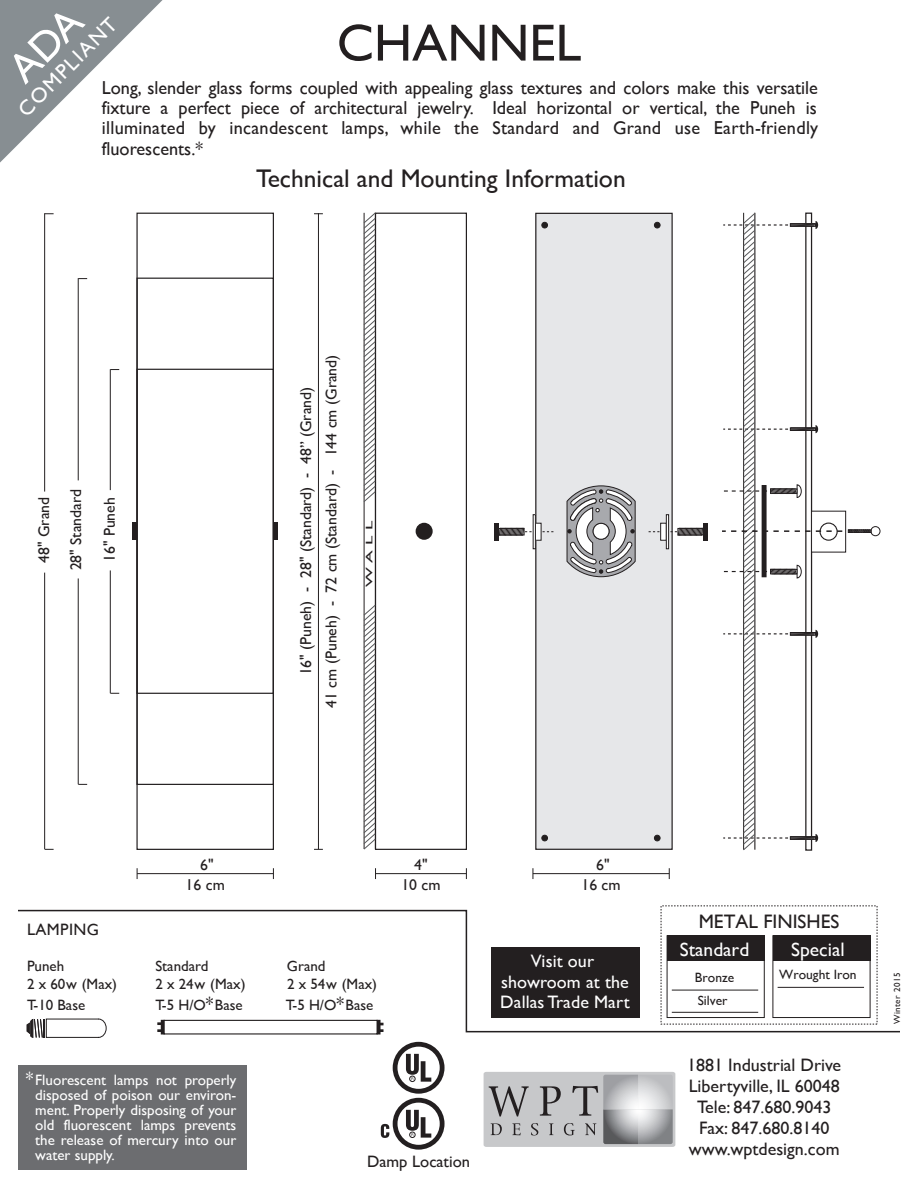
<style>
.page{position:relative;width:918px;height:1188px;background:#fff}
.page>*{position:absolute;margin:0;border:0;box-sizing:border-box;transform-origin:0 0}
.t1{font:52.5px "Gill Sans";color:#231f20}
.t2{font:25.5px "Gill Sans";color:#231f20}
.t3{font:21px "Gill Sans";color:#fff}
.t4{font:19.5px/28px "Gill Sans";color:#231f20}
.t5{font:19.5px "Gill Sans";color:#fff}
.t6{font:18.75px/20.2px "Gill Sans";letter-spacing:.015em;color:#231f20;text-align:justify}
.t7{font:18.75px "Gill Sans";color:#fff}
.t8{font:18px/21px "Gill Sans";color:#231f20;text-align:center}
.t9{font:18px/20.2px "Gill Sans";letter-spacing:.005em;color:#fff;text-align:center}
.t10{font:16.5px "Gill Sans";color:#231f20}
.t11{font:16.5px "Gill Sans";letter-spacing:.025em;color:#231f20}
.t12{font:15.75px/20.4px "Gill Sans";color:#231f20;text-align:center}
.t13{font:15px/15px "Gill Sans";color:#fff;text-align:justify}
.t14{font:15px "Gill Sans";color:#231f20}
.t15{font:13.5px/22.5px "Gill Sans";color:#231f20}
.t16{font:9.45px "Gill Sans";color:#231f20;scale:2 1}
.t17{font:9px "Gill Sans";letter-spacing:.05em;color:#231f20}
.s1{font-size:18.75px}
.s2{color:#fff}
</style>
<div class="page">
<hr style="left:318px;top:213px;width:1px;height:636px;background:#231f20">
<hr style="left:110px;top:570px;width:1px;height:123px;background:#231f20">
<hr style="left:110px;top:369px;width:1px;height:121px;background:#231f20">
<hr style="left:78px;top:578px;width:1px;height:206px;background:#231f20">
<hr style="left:78px;top:278px;width:1px;height:202px;background:#231f20">
<hr style="left:44px;top:573px;width:1px;height:276px;background:#231f20">
<hr style="left:44px;top:213px;width:1px;height:279px;background:#231f20">
<div style="left:136px;top:278px;width:138px;height:507px;border:1px solid #231f20"></div>
<hr style="left:137px;top:873px;width:136px;height:1px;background:#231f20">
<hr style="left:533px;top:873px;width:136px;height:1px;background:#231f20">
<hr style="left:133px;top:523px;width:4px;height:17px;background:#231f20">
<div style="left:273px;top:523px;width:5px;height:17px;background:#231f20"></div>
<div style="left:375px;top:213px;width:92px;height:637px;border:1px solid #231f20"></div>
<hr style="left:376px;top:873px;width:90px;height:1px;background:#231f20">
<div style="left:416px;top:523px;width:17px;height:17px;background:#231f20;border-radius:50%"></div>
<hr style="left:364px;top:213px;width:1px;height:636px;background:#231f20">
<hr style="left:375px;top:213px;width:1px;height:636px;background:#231f20">
<svg style="left:363px;top:604px;width:13px;height:246px"></svg>
<svg style="left:363px;top:212px;width:13px;height:291px"></svg>
<svg style="left:393px;top:1098px;width:52px;height:52px"></svg>
<div style="left:398px;top:1103px;width:42px;height:42px;background:#fff;border-radius:50%"></div>
<svg style="left:381px;top:1124px;width:8px;height:14px"></svg>
<svg style="left:393px;top:1042px;width:52px;height:52px"></svg>
<div style="left:397px;top:1047px;width:43px;height:42px;background:#fff;border-radius:50%"></div>
<svg style="left:406px;top:1110px;width:25px;height:28px"></svg>
<svg style="left:406px;top:1054px;width:25px;height:28px"></svg>
<svg style="left:18px;top:909px;width:882px;height:124px"></svg>
<div style="left:161px;top:1020px;width:4px;height:15px;border:1px solid #231f20"></div>
<svg style="left:157px;top:1022px;width:7px;height:10px"></svg>
<div style="left:377px;top:1020px;width:4px;height:15px;border:1px solid #231f20"></div>
<svg style="left:378px;top:1023px;width:6px;height:9px"></svg>
<div style="left:164px;top:1020px;width:213px;height:14px;background:#fff"></div>
<div style="left:164px;top:1020px;width:214px;height:15px;border:1px solid #231f20"></div>
<div style="left:536px;top:213px;width:136px;height:636px;background:#e6e7e9"></div>
<div style="left:535px;top:213px;width:138px;height:637px;border:1px solid #231f20"></div>
<hr style="left:495px;top:523px;width:4px;height:17px;background:#231f20">
<hr style="left:703px;top:523px;width:4px;height:17px;background:#231f20">
<svg style="left:499px;top:527px;width:54px;height:9px"></svg>
<svg style="left:649px;top:527px;width:54px;height:9px"></svg>
<svg style="left:542px;top:222px;width:6px;height:6px"></svg>
<svg style="left:654px;top:222px;width:6px;height:6px"></svg>
<svg style="left:542px;top:835px;width:6px;height:6px"></svg>
<svg style="left:654px;top:835px;width:6px;height:6px"></svg>
<div style="left:535px;top:523px;width:6px;height:17px;background:#fff"></div>
<div style="left:533px;top:514px;width:3px;height:35px;border:1px solid #231f20"></div>
<div style="left:661px;top:523px;width:5px;height:17px;background:#fff"></div>
<div style="left:660px;top:523px;width:7px;height:18px;border:1px solid #231f20"></div>
<div style="left:666px;top:514px;width:3px;height:35px;border:1px solid #231f20"></div>
<div style="left:811px;top:511px;width:35px;height:41px;border:1px solid #231f20"></div>
<div style="left:667px;top:935px;width:98px;height:83px;border:1px solid #231f20"></div>
<div style="left:667px;top:936px;width:97px;height:25px;background:#231f20"></div>
<hr style="left:672px;top:990px;width:86px;height:1px;background:#231f20">
<hr style="left:672px;top:1012px;width:86px;height:1px;background:#231f20">
<div style="left:772px;top:935px;width:99px;height:83px;border:1px solid #231f20"></div>
<div style="left:773px;top:936px;width:97px;height:25px;background:#231f20"></div>
<hr style="left:778px;top:987px;width:86px;height:1px;background:#231f20">
<svg style="left:484px;top:1072px;width:191px;height:75px;background:#b6b6b8"></svg>
<svg style="left:848px;top:529px;width:23px;height:4px"></svg>
<div style="left:871px;top:526px;width:9px;height:10px;border:1px solid #231f20;border-radius:50%"></div>
<svg style="left:722px;top:212px;width:120px;height:639px"></svg>
<div style="left:18px;top:1065px;width:228px;height:105px;background:#6c6d70"></div>
<svg style="left:26px;top:1018px;width:81px;height:20px"></svg>
<div style="left:491px;top:947px;width:149px;height:71px;background:#231f20"></div>
<svg style="left:567px;top:486px;width:68px;height:91px;background:#aeaeb0"></svg>
<svg style="left:0;top:0;width:163px;height:163px"></svg>
<p class="t3" style="left:13px;top:104px;width:132px;rotate:-45deg">COMPLIANT</p>
<p class="t1" style="left:337px;top:12px;width:246px">CHANNEL</p>
<p class="t6" style="left:102px;top:77px;width:718px">Long, slender glass forms coupled with appealing glass textures and colors make this versatile fixture a perfect piece of architectural jewelry. Ideal horizontal or vertical, the Puneh is illuminated by incandescent lamps, while the Standard and Grand use Earth-friendly fluorescents.*</p>
<p class="t2" style="left:256px;top:163px;width:371px">Technical and Mounting Information</p>
<p class="t12" style="left:33px;top:563px;width:68px;rotate:-90deg">48" Grand</p>
<p class="t12" style="left:66px;top:570px;width:83px;rotate:-90deg">28" Standard</p>
<p class="t12" style="left:99px;top:562px;width:66px;rotate:-90deg">16" Puneh</p>
<p class="t12" style="left:296px;top:675px;width:290px;rotate:-90deg">16" (Puneh) - 28" (Standard) - 48” (Grand)</p>
<p class="t12" style="left:321px;top:708px;width:355px;rotate:-90deg">41 cm (Puneh) - 72 cm (Standard) - 144 cm (Grand)</p>
<p class="t16" style="left:364px;top:587px;width:35px;rotate:-90deg">WALL</p>
<p class="t12" style="left:186px;top:854px;width:41px">6"<br>16 cm</p>
<p class="t12" style="left:582px;top:854px;width:41px">6"<br>16 cm</p>
<p class="t12" style="left:401px;top:854px;width:41px">4"<br>10 cm</p>
<p class="t11" style="left:27px;top:919px;width:74px">LAMPING</p>
<p class="t14" style="left:27px;top:957px;width:39px">Puneh</p>
<p class="t14" style="left:155px;top:957px;width:55px">Standard</p>
<p class="t14" style="left:287px;top:957px;width:40px">Grand</p>
<p class="t14" style="left:27px;top:976px;width:92px">2 x 60w (Max)</p>
<p class="t14" style="left:155px;top:976px;width:92px">2 x 24w (Max)</p>
<p class="t14" style="left:287px;top:976px;width:92px">2 x 54w (Max)</p>
<p class="t14" style="left:27px;top:996px;width:60px">T-10 Base</p>
<p class="t14" style="left:155px;top:996px;width:89px">T-5 H/O<span class="s1">*</span> Base</p>
<p class="t14" style="left:286px;top:996px;width:89px">T-5 H/O<span class="s1">*</span> Base</p>
<p class="t7" style="left:26px;top:1068px;width:9px">*</p>
<p class="t13" style="left:35px;top:1072px;width:203px">Fluorescent lamps not properly disposed of poison our environ&shy;ment. Properly disposing of your old fluorescent lamps prevents the release of mercury into our water supply.</p>
<p class="t10" style="left:367px;top:1152px;width:104px">Damp Location</p>
<p class="t9" style="left:500px;top:951px;width:131px">Visit our showroom at the<br>Dallas Trade Mart</p>
<p class="t9" style="left:497px;top:969px;width:131px;line-height:21px">Rm 4608-4610<br>Dal as Trade Mart</p>
<p class="t4" style="left:680px;top:907px;width:161px;text-indent:19px">METAL FINISHES<br><span class="s2">Standard</span></p>
<p class="t15" style="left:695px;top:966px;width:41px">Bronze<br>Silver</p>
<p class="t5" style="left:791px;top:938px;width:55px">Special</p>
<p class="t15" style="left:779px;top:963px;width:79px">Wrought Iron</p>
<p class="t8" style="left:687px;top:1054px;width:156px">1881 Industrial Drive<br>Libertyville, IL 60048<br>Tele: 847.680.9043<br>Fax: 847.680.8140 www.wptdesign.com</p>
<p class="t17" style="left:892px;top:1024px;width:53px;rotate:-90deg">Winter 2015</p>
</div>
